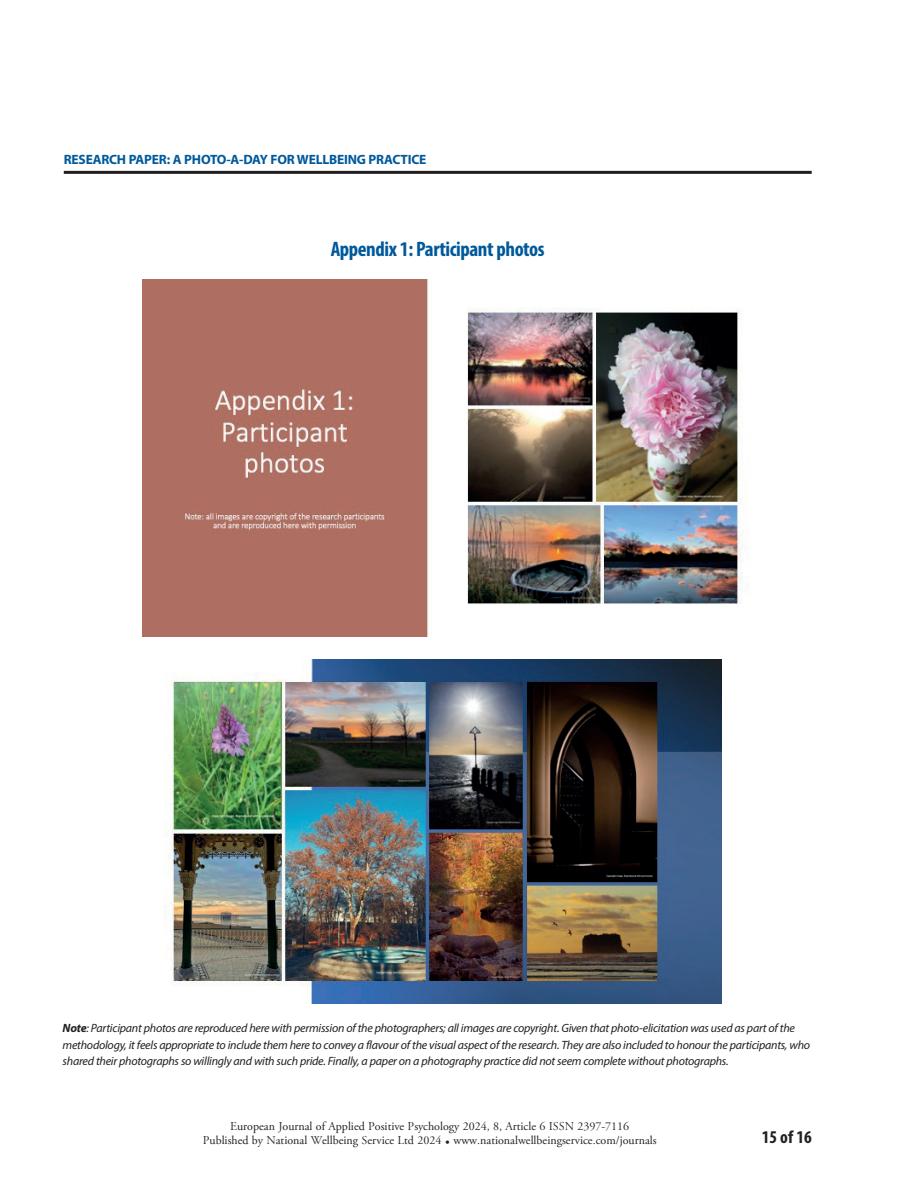
<style>
.page{position:relative;width:918px;height:1188px;background:#fff}
.page>*{position:absolute;margin:0;border:0;box-sizing:border-box;transform-origin:0 0}
.t1{font:700 condensed 21px "Myriad Pro";letter-spacing:-.02em;color:#00599b}
.t2{font:700 condensed 18px "Myriad Pro";color:#231f20}
.t3{font:700 13.5px "Myriad Pro";letter-spacing:-.015em;color:#00599b}
.t4{font:italic 12px/16.6px "Myriad Pro";letter-spacing:-.02em;color:#231f20}
.t5{font:12px/14.4px "Adobe Garamond Pro";color:#231f20;text-align:center}
.s1{font-weight:700}
</style>
<div class="page">
<hr style="left:64px;top:171px;width:748px;height:3px;background:#231f20">
<img style="left:142px;top:280px;width:606px;height:357px">
<img style="left:164px;top:659px;width:557px;height:344px">
<p class="t3" style="left:64px;top:151px;width:364px">RESEARCH PAPER: A PHOTO-A-DAY FOR WELLBEING PRACTICE</p>
<h1 class="t1" style="left:331px;top:236px;width:215px">Appendix 1: Participant photos</h1>
<p class="t4" style="left:63px;top:1020px;width:749px"><span class="s1">Note</span>: Participant photos are reproduced here with permission of the photographers; all images are copyright. Given that photo-elicitation was used as part of the methodology, it feels appropriate to include them here to convey a flavour of the visual aspect of the research. They are also included to honour the participants, who shared their photographs so willingly and with such pride. Finally, a paper on a photography practice did not seem complete without photographs.</p>
<p class="t5" style="left:203px;top:1119px;width:455px">European Journal of Applied Positive Psychology 2024, 8, Article 6 ISSN 2397-7116<br>Published by National Wellbeing Service Ltd 2024 • www.nationalwellbeingservice.com/journals</p>
<h2 class="t2" style="left:762px;top:1125px;width:51px">15 of 16</h2>
</div>
